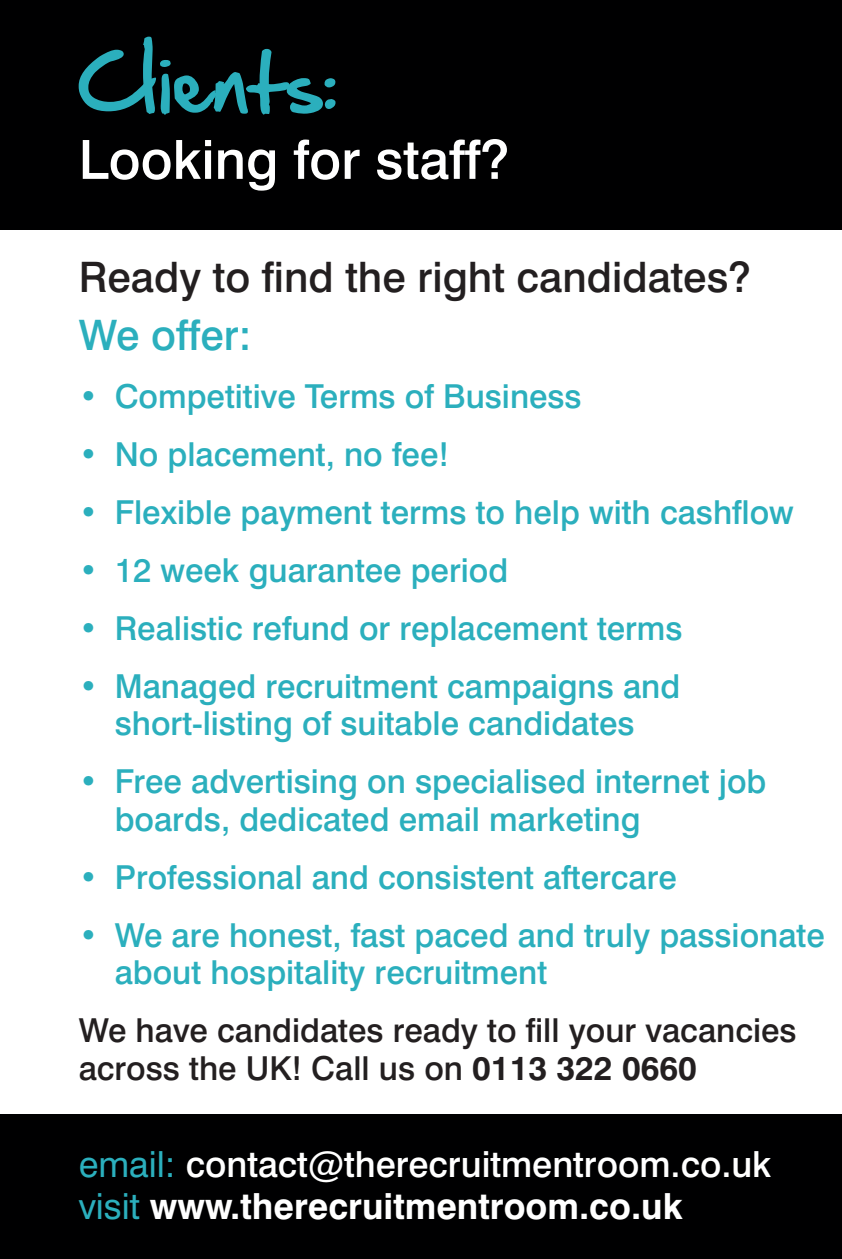
<style>
.page{position:relative;width:842px;height:1259px;background:#fff}
.page>*{position:absolute;margin:0;border:0;box-sizing:border-box;transform-origin:0 0}
.t1{font:69px "Hand Of Sean";letter-spacing:.05em;color:#2bafbd}
.t2{font:500 54px "Swiss 721 BT";color:#fff}
.t3{font:500 42px "Swiss 721 BT";color:#231f20}
.t4{font:500 42px "Swiss 721 BT";color:#2bafbd}
.t5{font:500 36px "Swiss 721 BT";color:#fff}
.t6{font:700 36px "Swiss 721 BT";color:#fff}
.t7{font:500 33px/37.5px "Swiss 721 BT";color:#2bafbd}
.t8{font:500 33px/37.5px "Swiss 721 BT";color:#231f20}
.s1{font-weight:700}
.s2{font-weight:400;color:#2bafbd}
</style>
<div class="page">
<div style="left:0;top:1114px;width:842px;height:145px;background:#000001"></div>
<div style="left:0;top:0;width:842px;height:230px;background:#000001"></div>
<p class="t1" style="left:79px;top:22px;width:258px">Clients:</p>
<p class="t2" style="left:79px;top:127px;width:432px">Looking for staff?</p>
<p class="t3" style="left:79px;top:252px;width:674px">Ready to find the right candidates?</p>
<p class="t4" style="left:79px;top:310px;width:174px">We offer:</p>
<p class="t7" style="left:79px;top:377px;width:505px">• Competitive Terms of Business</p>
<p class="t7" style="left:79px;top:435px;width:372px">• No placement, no fee!</p>
<p class="t7" style="left:79px;top:493px;width:717px">• Flexible payment terms to help with cashflow</p>
<p class="t7" style="left:79px;top:551px;width:431px">• 12 week guarantee period</p>
<p class="t7" style="left:79px;top:609px;width:605px">• Realistic refund or replacement terms</p>
<p class="t7" style="left:79px;top:667px;width:603px;text-align:center">• Managed recruitment campaigns and short-listing of suitable candidates</p>
<p class="t7" style="left:115px;top:762px;width:653px;text-indent:-36px">• Free advertising on specialised internet job boards, dedicated email marketing</p>
<p class="t7" style="left:79px;top:858px;width:600px">• Professional and consistent aftercare</p>
<p class="t7" style="left:115px;top:916px;width:712px;text-indent:-36px">• We are honest, fast paced and truly passionate about hospitality recruitment</p>
<p class="t8" style="left:79px;top:1011px;width:719px">We have candidates ready to fill your vacancies across the UK! Call us on <span class="s1">0113 322 0660</span></p>
<p class="t5" style="left:79px;top:1142px;width:694px"><span class="s2">email:</span> contact@therecruitmentroom.co.uk</p>
<p class="t6" style="left:79px;top:1184px;width:605px"><span class="s2">visit</span> www.therecruitmentroom.co.uk</p>
</div>
